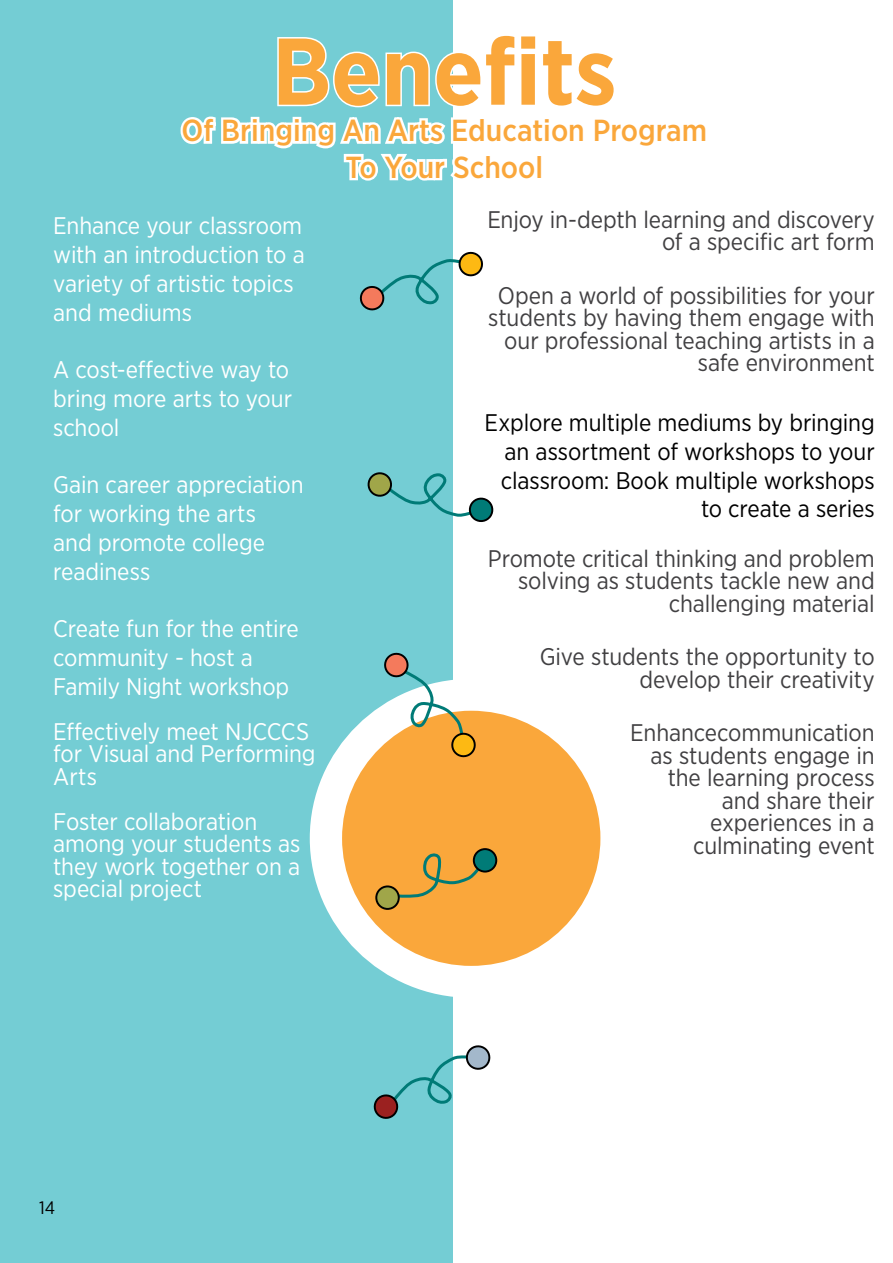
<style>
.page{position:relative;width:893px;height:1263px;background:#fff}
.page>*{position:absolute;margin:0;border:0;box-sizing:border-box;transform-origin:0 0}
.t1{font:700 94.5px "Gotham Narrow";color:#faa73b}
.t2{font:500 30.45px/36.5px "Gotham Narrow";color:#faa73b;text-align:center}
.t3{font:24px/22.5px "Gotham Narrow";letter-spacing:-.005em;color:#414042;text-align:right}
.t4{font:24px/28.8px "Gotham Narrow";letter-spacing:-.005em;color:#fff}
.t5{font:24px/28.8px "Gotham Narrow";letter-spacing:-.005em;color:#000;text-align:right}
.t6{font:18px "Gotham Narrow";color:#000}
</style>
<div class="page">
<div style="left:0;top:0;width:452px;height:1263px;background:#74cdd4"></div>
<div style="left:310px;top:679px;width:323px;height:319px;background:#fff;border-radius:50%"></div>
<div style="left:342px;top:711px;width:258px;height:255px;background:#faa73b;border-radius:50%"></div>
<svg style="left:180px;top:33px;width:273px;height:158px"></svg>
<svg style="left:393px;top:851px;width:98px;height:47px"></svg>
<div style="left:474px;top:849px;width:22px;height:22px;background:#007b77;border-radius:50%"></div>
<div style="left:473px;top:848px;width:24px;height:24px;border:2px solid #000;border-radius:50%"></div>
<div style="left:376px;top:886px;width:23px;height:23px;background:#a0a649;border-radius:50%"></div>
<div style="left:375px;top:885px;width:25px;height:25px;border:2px solid #000;border-radius:50%"></div>
<svg style="left:383px;top:649px;width:96px;height:109px"></svg>
<svg style="left:359px;top:249px;width:124px;height:62px"></svg>
<svg style="left:367px;top:472px;width:127px;height:52px"></svg>
<svg style="left:373px;top:1042px;width:118px;height:77px"></svg>
<h1 class="t1" style="left:272px;top:11px;width:346px">Benefits</h1>
<p class="t2" style="left:182px;top:112px;width:527px">Of Bringing An Arts Education Program<br>To Your School</p>
<p class="t4" style="left:53px;top:211px;width:253px">Enhance your classroom with an introduction to a variety of artistic topics and mediums</p>
<p class="t4" style="left:53px;top:355px;width:240px">A cost-effective way to bring more arts to your school</p>
<p class="t4" style="left:53px;top:470px;width:252px">Gain career appreciation for working the arts<br>and promote college readiness</p>
<p class="t4" style="left:53px;top:614px;width:247px">Create fun for the entire community - host a<br>Family Night workshop</p>
<p class="t4" style="left:53px;top:720px;width:264px;line-height:22.5px">Effectively meet NJCCCS for Visual and Performing<br>Arts</p>
<p class="t4" style="left:53px;top:810px;width:249px;line-height:22.5px">Foster collaboration among your students as they work together on a special project</p>
<p class="t6" style="left:39px;top:1196px;width:17px">14</p>
<p class="t3" style="left:487px;top:207px;width:389px">Enjoy in-depth learning and discovery of a specific art form</p>
<p class="t3" style="left:488px;top:283px;width:388px">Open a world of possibilities for your students by having them engage with our professional teaching artists in a safe environment</p>
<p class="t5" style="left:485px;top:408px;width:392px">Explore multiple mediums by bringing an assortment of workshops to your classroom: Book multiple workshops to create a series</p>
<p class="t3" style="left:488px;top:546px;width:388px">Promote critical thinking and problem solving as students tackle new and challenging material</p>
<p class="t3" style="left:540px;top:645px;width:337px">Give students the opportunity to develop their creativity</p>
<p class="t3" style="left:630px;top:721px;width:246px">Enhancecommunication as students engage in the learning process and share their experiences in a culminating event</p>
</div>
